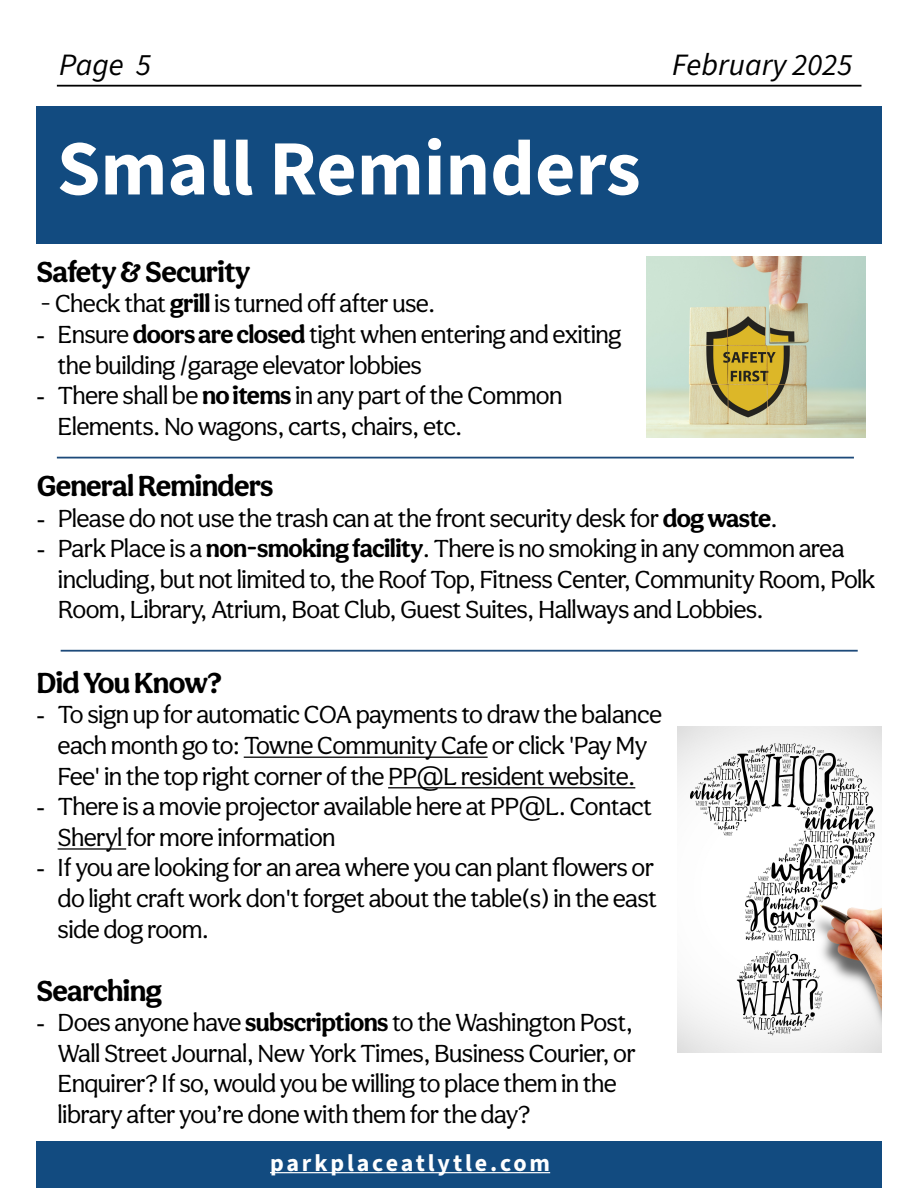
<style>
.page{position:relative;width:918px;height:1188px;background:#fff}
.page>*{position:absolute;margin:0;border:0;box-sizing:border-box;transform-origin:0 0}
.t1{font:700 78.3px "Source Sans 3";color:#fff}
.t2{font:italic 31.05px "Source Sans 3";color:#000}
.t3{font:700 30px "Aesthet Nova";letter-spacing:-.025em;color:#000}
.t4{font:25.5px/30.6px "Aesthet Nova";letter-spacing:-.025em;color:#000}
.t5{font:700 24px "Source Sans 3";letter-spacing:.12em;color:#fff}
.s1{font-size:24px}
.s2{font-weight:700}
.s3{font-family:"Times New Roman"}
</style>
<div class="page">
<div style="left:36px;top:106px;width:845px;height:137px;background:#124b80"></div>
<div style="left:36px;top:1142px;width:845px;height:46px;background:#124b80"></div>
<hr style="left:57px;top:85px;width:804px;height:2px;background:#000">
<hr style="left:270px;top:1172px;width:280px;height:1px;background:#fff">
<img style="left:646px;top:257px;width:220px;height:181px">
<img style="left:677px;top:727px;width:204px;height:325px">
<hr style="left:57px;top:457px;width:797px;height:2px;background:#1d4a7a">
<hr style="left:61px;top:650px;width:797px;height:2px;background:#1d4a7a">
<hr style="left:244px;top:757px;width:244px;height:1px;background:#000">
<hr style="left:388px;top:787px;width:247px;height:1px;background:#000">
<hr style="left:58px;top:848px;width:68px;height:2px;background:#000">
<p class="t2" style="left:59px;top:45px;width:94px">Page 5</p>
<p class="t2" style="left:672px;top:45px;width:182px">February 2025</p>
<h1 class="t1" style="left:57px;top:117px;width:585px">Small Reminders</h1>
<h2 class="t3" style="left:36px;top:253px;width:215px">Safety &amp; Security</h2>
<p class="t4" style="left:40px;top:288px;width:397px"><span class="s1">-</span> Check that <span class="s2">grill</span> is turned off after use.</p>
<p class="t4" style="left:58px;top:319px;width:566px;text-indent:-21px"><span class="s3">-</span> Ensure <span class="s2">doors are closed</span> tight when entering and exiting the building /garage elevator lobbies</p>
<p class="t4" style="left:58px;top:380px;width:507px;text-indent:-21px"><span class="s3">-</span> There shall be <span class="s2">no items</span> in any part of the Common<br>Elements. No wagons, carts, chairs, etc.</p>
<h2 class="t3" style="left:37px;top:468px;width:238px">General Reminders</h2>
<p class="t4" style="left:37px;top:502px;width:743px"><span class="s3">-</span> Please do not use the trash can at the front security desk for <span class="s2">dog waste</span>.</p>
<p class="t4" style="left:58px;top:533px;width:819px;text-indent:-21px"><span class="s3">-</span> Park Place is a <span class="s2">non-smoking facility</span>. There is no smoking in any common area including, but not limited to, the Roof Top, Fitness Center, Community Room, Polk<br>Room, Library, Atrium, Boat Club, Guest Suites, Hallways and Lobbies.</p>
<h2 class="t3" style="left:36px;top:665px;width:187px">Did You Know?</h2>
<p class="t4" style="left:36px;top:699px;width:627px;text-align:center"><span class="s3">-</span> To sign up for automatic COA payments to draw the balance each month go to: Towne Community Cafe or click 'Pay My<br>Fee' in the top right corner of the PP@L resident website.</p>
<p class="t4" style="left:58px;top:791px;width:596px;text-indent:-21px"><span class="s3">-</span> There is a movie projector available here at PP@L. Contact<br>Sheryl for more information</p>
<p class="t4" style="left:58px;top:852px;width:601px;text-align:justify;text-indent:-21px"><span class="s3">-</span> If you are looking for an area where you can plant flowers or do light craft work don't forget about the table(s) in the east side dog room.</p>
<h2 class="t3" style="left:36px;top:972px;width:127px">Searching</h2>
<p class="t4" style="left:58px;top:1007px;width:580px;text-indent:-21px"><span class="s3">-</span> Does anyone have <span class="s2">subscriptions</span> to the Washington Post, Wall Street Journal, New York Times, Business Courier, or Enquirer? If so, would you be willing to place them in the library after you’re done with them for the day?</p>
<p class="t5" style="left:270px;top:1147px;width:282px">parkplaceatlytle.com</p>
</div>
